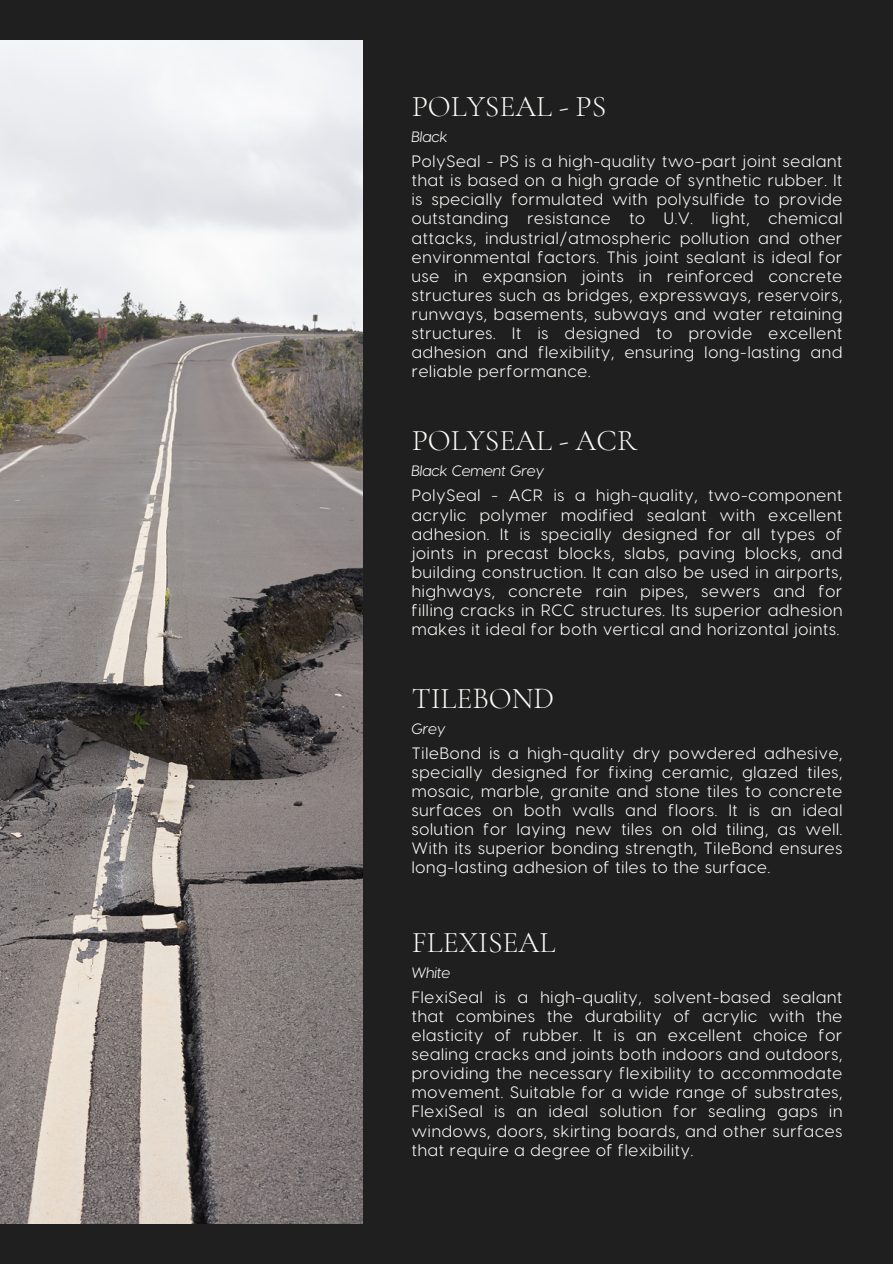
<style>
.page{position:relative;width:893px;height:1264px;background:#fff}
.page>*{position:absolute;margin:0;border:0;box-sizing:border-box;transform-origin:0 0}
.t1{font:300 30px "Cormorant Garamond";color:#fcfbf8}
.t2{font:16.5px/19.2px "Visby CF";letter-spacing:.05em;color:#fcfbf8;text-align:justify}
.t3{font:italic 15px "Visby CF";color:#fcfbf8}
</style>
<div class="page">
<div style="left:0;top:0;width:892px;height:1263px;background:#1f1f1f"></div>
<img style="left:0;top:40px;width:362px;height:1183px">
<h1 class="t1" style="left:412px;top:88px;width:196px">POLYSEAL - PS</h1>
<p class="t3" style="left:412px;top:127px;width:38px">Black</p>
<p class="t2" style="left:412px;top:151px;width:432px">PolySeal - PS is a high-quality two-part joint sealant that is based on a high grade of synthetic rubber. It is specially formulated with polysulfide to provide outstanding resistance to U.V. light, chemical attacks, industrial/atmospheric pollution and other environmental factors. This joint sealant is ideal for use in expansion joints in reinforced concrete structures such as bridges, expressways, reservoirs, runways, basements, subways and water retaining structures. It is designed to provide excellent adhesion and flexibility, ensuring long-lasting and reliable performance.</p>
<h1 class="t1" style="left:412px;top:422px;width:227px">POLYSEAL - ACR</h1>
<p class="t3" style="left:412px;top:461px;width:134px">Black Cement Grey</p>
<p class="t2" style="left:412px;top:485px;width:432px">PolySeal - ACR is a high-quality, two-component acrylic polymer modified sealant with excellent adhesion. It is specially designed for all types of joints in precast blocks, slabs, paving blocks, and building construction. It can also be used in airports, highways, concrete rain pipes, sewers and for filling cracks in RCC structures. Its superior adhesion makes it ideal for both vertical and horizontal joints.</p>
<p class="t1" style="left:412px;top:680px;width:144px">TILEBOND</p>
<h1 class="t3" style="left:412px;top:718px;width:35px">Grey</h1>
<p class="t2" style="left:412px;top:742px;width:432px">TileBond is a high-quality dry powdered adhesive, specially designed for fixing ceramic, glazed tiles, mosaic, marble, granite and stone tiles to concrete surfaces on both walls and floors. It is an ideal solution for laying new tiles on old tiling, as well.<br>With its superior bonding strength, TileBond ensures long-lasting adhesion of tiles to the surface.</p>
<h1 class="t1" style="left:412px;top:924px;width:145px">FLEXISEAL</h1>
<p class="t3" style="left:412px;top:962px;width:40px">White</p>
<p class="t2" style="left:412px;top:986px;width:432px">FlexiSeal is a high-quality, solvent-based sealant that combines the durability of acrylic with the elasticity of rubber. It is an excellent choice for sealing cracks and joints both indoors and outdoors, providing the necessary flexibility to accommodate movement. Suitable for a wide range of substrates, FlexiSeal is an ideal solution for sealing gaps in windows, doors, skirting boards, and other surfaces that require a degree of flexibility.</p>
</div>
